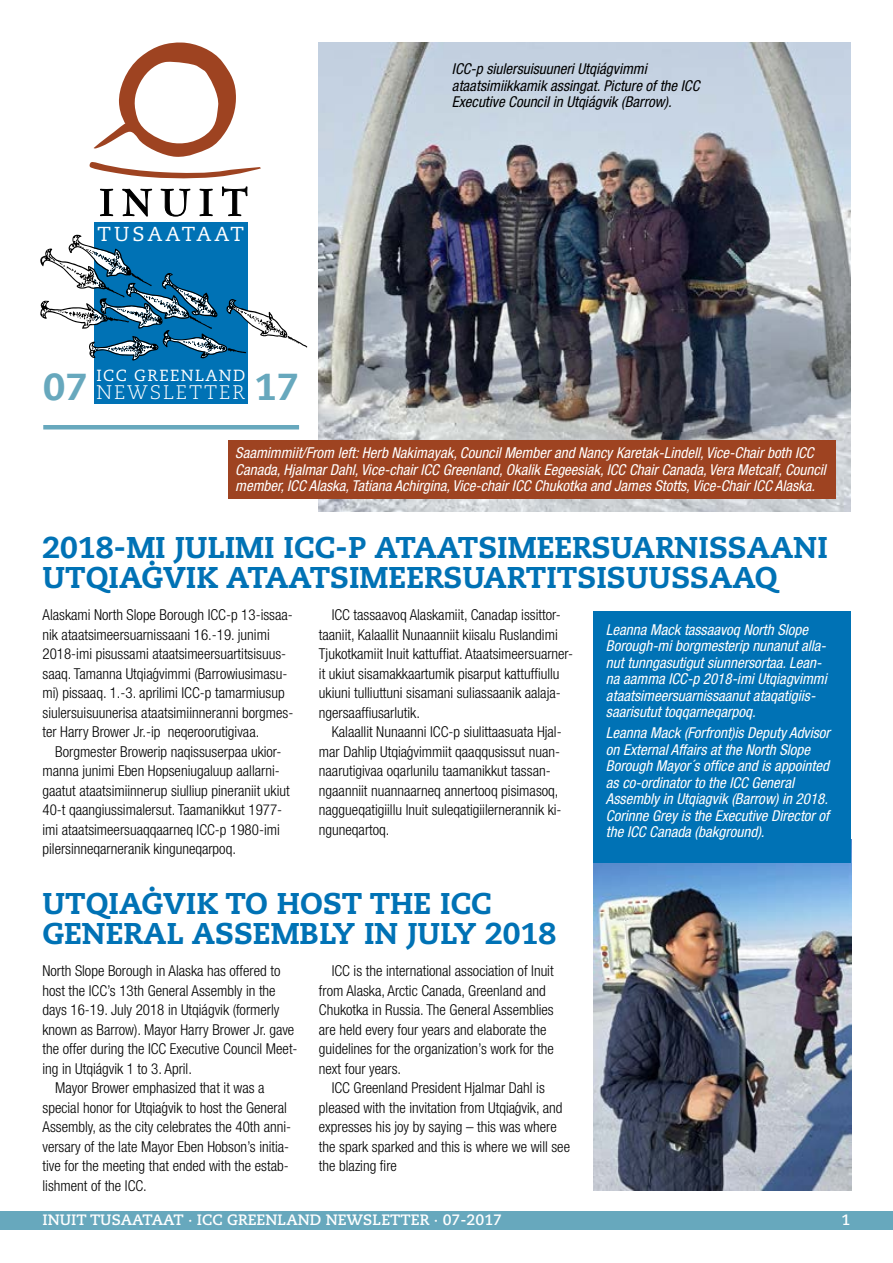
<style>
.page{position:relative;width:893px;height:1263px;background:#fff}
.page>*{position:absolute;margin:0;border:0;box-sizing:border-box;transform-origin:0 0}
.Overskrift_2{font:800 37.5px "Caecilia LT Std";color:#67a8bd}
.Overskrift_1{font:800 30px/30px "Caecilia LT Std";color:#0072b5}
.t1{font:20.25px "Caecilia LT Std";letter-spacing:.15em;color:#fff}
.t2{font:300 19.65px "Caecilia LT Std";letter-spacing:.1em;color:#fff}
.t3{font:16.05px "Caecilia LT Std";letter-spacing:.09em;color:#fff}
.brød_2{font:300 condensed 15px/19.5px "Helvetica Neue LT Std";color:#000}
.billedtekst{font:italic condensed 15px/16.5px "Helvetica Neue LT Std";color:#fff}
.Brød_1{font:300 condensed 15px/19.5px "Helvetica Neue LT Std";color:#000}
.billedtekst-2{font:italic condensed 15px/16.5px "Helvetica Neue LT Std";color:#000}
.pagina{font:700 15px "Caecilia LT Std";color:#fff}
</style>
<div class="page">
<img style="left:318px;top:43px;width:532px;height:468px">
<div style="left:94px;top:222px;width:154px;height:182px;background:#0072b5"></div>
<svg style="left:40px;top:234px;width:267px;height:127px"></svg>
<svg style="left:100px;top:189px;width:13px;height:27px"></svg>
<svg style="left:122px;top:189px;width:30px;height:27px"></svg>
<svg style="left:161px;top:189px;width:29px;height:27px"></svg>
<svg style="left:200px;top:189px;width:13px;height:27px"></svg>
<svg style="left:222px;top:187px;width:25px;height:29px"></svg>
<svg style="left:89px;top:43px;width:172px;height:136px"></svg>
<hr style="left:43px;top:425px;width:256px;height:4px;background:#67a8bd">
<img style="left:593px;top:863px;width:258px;height:328px">
<div style="left:593px;top:611px;width:258px;height:252px;background:#0072b5"></div>
<div style="left:228px;top:440px;width:608px;height:58px;background:#9e4321"></div>
<div style="left:0;top:1211px;width:893px;height:19px;background:#67a8bd"></div>
<p class="t1" style="left:98px;top:222px;width:148px">TUSAATAAT</p>
<p class="t3" style="left:96px;top:366px;width:151px">ICC GREENLAND</p>
<p class="t2" style="left:96px;top:381px;width:150px">NEWSLETTER</p>
<p class="Overskrift_2" style="left:43px;top:363px;width:46px">07</p>
<p class="Overskrift_2" style="left:255px;top:363px;width:46px">17</p>
<p class="billedtekst-2" style="left:452px;top:61px;width:249px">ICC-p siulersuisuuneri Utqiágvimmi ataatsimiikkamik assingat. Picture of the ICC<br>Executive Council in Utqiágvik (Barrow).</p>
<p class="billedtekst" style="left:235px;top:445px;width:592px">Saamimmiit/From left: Herb Nakimayak, Council Member and Nancy Karetak-Lindell, Vice-Chair both ICC<br>Canada, Hjalmar Dahl, Vice-chair ICC Greenland, Okalik Eegeesiak, ICC Chair Canada, Vera Metcalf, Council member, ICC Alaska, Tatiana Achirgina, Vice-chair ICC Chukotka and James Stotts, Vice-Chair ICC Alaska.</p>
<p class="Overskrift_1" style="left:43px;top:532px;width:787px">2018-MI JULIMI ICC-P ATAATSIMEERSUARNISSAANI<br>UTQIAGVIK ATAATSIMEERSUARTITSISUUSSAAQ</p>
<p class="Overskrift_1" style="left:148px;top:545px;width:10px">·</p>
<p class="Brød_1" style="left:43px;top:605px;width:251px">Alaskami North Slope Borough ICC-p 13-issaa&shy;nik ataatsimeersuarnissaani 16.-19. junimi 2018-imi pisussami ataatsimeersuartitsisuus&shy;saaq. Tamanna Utqia´gvimmi (Barrowiusimasu&shy;mi) pissaaq. 1.-3. aprilimi ICC-p tamarmiusup siulersuisuunerisa ataatsimiinneranni borgmes&shy;ter Harry Brower Jr.-ip neqeroorutigivaa.</p>
<p class="brød_2" style="left:43px;top:741px;width:249px;text-indent:13px">Borgmester Browerip naqissuserpaa ukior&shy;manna junimi Eben Hopseniugaluup aallarni&shy;gaatut ataatsimiinnerup siulliup pineraniit ukiut 40-t qaangiussimalersut. Taamanikkut 1977- imi ataatsimeersuaqqaarneq ICC-p 1980-imi pilersinneqarneranik kinguneqarpoq.</p>
<p class="brød_2" style="left:319px;top:605px;width:256px;text-indent:13px">ICC tassaavoq Alaskamiit, Canadap issittor&shy;taaniit, Kalaallit Nunaanniit kiisalu Ruslandimi Tjukotkamiit Inuit kattuffiat. Ataatsimeersuarner&shy;it ukiut sisamakkaartumik pisarput kattuffiullu ukiuni tulliuttuni sisamani suliassaanik aalaja&shy;ngersaaffiusarlutik.</p>
<p class="brød_2" style="left:319px;top:722px;width:244px;text-indent:13px">Kalaallit Nunaanni ICC-p siulittaasuata Hjal&shy;mar Dahlip Utqia´gvimmiit qaaqqusissut nuan&shy;naarutigivaa oqarlunilu taamanikkut tassan&shy;ngaanniit nuannaarneq annertooq pisimasoq, naggueqatigiillu Inuit suleqatigiilernerannik ki&shy;nguneqartoq.</p>
<p class="Overskrift_1" style="left:43px;top:863px;width:515px;line-height:47.2px;text-indent:105px">·<br>GENERAL ASSEMBLY IN JULY 2018</p>
<p class="Brød_1" style="left:43px;top:961px;width:257px">North Slope Borough in Alaska has offered to host the ICC’s 13th General Assembly in the days 16-19. July 2018 in Utqiágvik (formerly known as Barrow). Mayor Harry Brower Jr. gave the offer during the ICC Executive Council Meet&shy;ing in Utqiágvik 1 to 3. April.</p>
<p class="brød_2" style="left:43px;top:1078px;width:250px;text-indent:13px">Mayor Brower emphasized that it was a special honor for Utqia´gvik to host the General Assembly, as the city celebrates the 40th anni&shy;versary of the late Mayor Eben Hobson’s initia&shy;tive for the meeting that ended with the estab&shy;lishment of the ICC.</p>
<p class="Overskrift_1" style="left:43px;top:888px;width:451px">UTQIAGVIK TO HOST THE ICC</p>
<p class="brød_2" style="left:319px;top:961px;width:237px;text-indent:13px">ICC is the international association of Inuit from Alaska, Arctic Canada, Greenland and Chukotka in Russia. The General Assemblies are held every four years and elaborate the guidelines for the organization’s work for the next four years.</p>
<p class="brød_2" style="left:319px;top:1078px;width:253px;text-indent:13px">ICC Greenland President Hjalmar Dahl is pleased with the invitation from Utqia´gvik, and expresses his joy by saying – this was where the spark sparked and this is where we will see the blazing fire</p>
<p class="billedtekst" style="left:606px;top:621px;width:222px">Leanna Mack tassaavoq North Slope Borough-mi borgmesterip nunanut alla&shy;nut tunngasutigut siunnersortaa. Lean&shy;na aamma ICC-p 2018-imi Utqiagvimmi ataatsimeersuarnissaanut ataqatigiis&shy;saarisutut toqqarneqarpoq.</p>
<p class="billedtekst" style="left:606px;top:725px;width:225px">Leanna Mack (Forfront)is Deputy Advisor on External Affairs at the North Slope Borough Mayor´s office and is appointed as co-ordinator to the ICC General Assembly in Utqiagvik (Barrow) in 2018.<br>Corinne Grey is the Executive Director of the ICC Canada (bakground).</p>
<p class="pagina" style="left:43px;top:1211px;width:461px">INUIT TUSAATAAT · ICC GREENLAND NEWSLETTER · 07-2017</p>
<p class="pagina" style="left:842px;top:1211px;width:10px">1</p>
</div>
